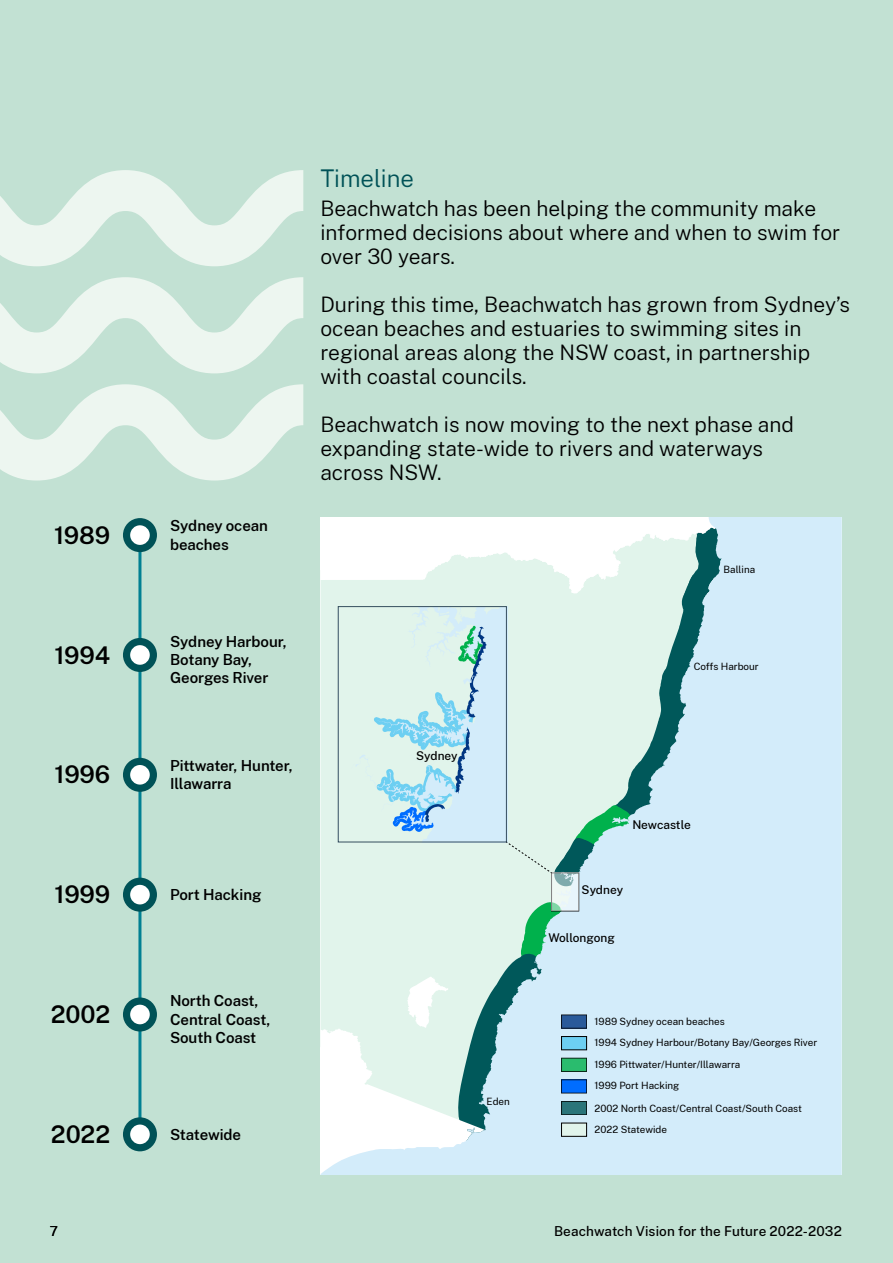
<style>
.page{position:relative;width:893px;height:1263px;background:#c2e1d3}
.page>*{position:absolute;margin:0;border:0;box-sizing:border-box;transform-origin:0 0}
.Heading_2__H2{font:600 24px "Public Sans";letter-spacing:-.005em;color:#000}
.Heading_2__H2-2{font:300 24px "Public Sans";letter-spacing:-.005em;color:#005257}
.Pull-Quote{font:300 21px/24px "Public Sans";color:#000}
._01_C_Infographic_te{font:600 15px/18.3px "Public Sans";letter-spacing:-.005em;color:#000}
.t1{font:500 13.5px "Public Sans";letter-spacing:.01em;color:#000}
.t2{font:13.5px "Public Sans";color:#000}
.t3{font:500 11.85px "Public Sans";letter-spacing:-.005em;color:#000}
.t4{font:9.9px/21.8px "Public Sans";color:#000}
</style>
<div class="page">
<div style="left:321px;top:517px;width:521px;height:657px;background:#d3ecfa"></div>
<svg style="left:321px;top:897px;width:250px;height:277px"></svg>
<svg style="left:551px;top:886px;width:28px;height:25px"></svg>
<div style="left:561px;top:1101px;width:26px;height:14px;background:#2a757a"></div>
<div style="left:561px;top:1101px;width:26px;height:14px;border:1px solid #000"></div>
<div style="left:561px;top:1058px;width:26px;height:13px;background:#2abc6e"></div>
<div style="left:561px;top:1058px;width:26px;height:13px;border:1px solid #000"></div>
<div style="left:561px;top:1123px;width:26px;height:13px;background:#e1f4eb"></div>
<div style="left:561px;top:1123px;width:26px;height:13px;border:1px solid #000"></div>
<div style="left:561px;top:1080px;width:26px;height:13px;background:#006dff"></div>
<div style="left:561px;top:1015px;width:26px;height:13px;background:#2a5a9a"></div>
<div style="left:561px;top:1015px;width:26px;height:13px;border:1px solid #000"></div>
<div style="left:561px;top:1036px;width:26px;height:14px;background:#6dcff2"></div>
<div style="left:561px;top:1036px;width:26px;height:14px;border:1px solid #000"></div>
<svg style="left:321px;top:517px;width:404px;height:369px"></svg>
<svg style="left:0;top:170px;width:303px;height:96px"></svg>
<svg style="left:0;top:277px;width:303px;height:96px"></svg>
<svg style="left:0;top:384px;width:303px;height:96px"></svg>
<hr style="left:138px;top:521px;width:3px;height:613px;background:#008092">
<div style="left:123px;top:518px;width:34px;height:34px;background:#005257;border-radius:50%"></div>
<div style="left:130px;top:525px;width:20px;height:20px;background:#fff;border-radius:50%"></div>
<div style="left:123px;top:638px;width:34px;height:34px;background:#005257;border-radius:50%"></div>
<div style="left:130px;top:645px;width:20px;height:20px;background:#fff;border-radius:50%"></div>
<div style="left:123px;top:758px;width:34px;height:34px;background:#005257;border-radius:50%"></div>
<div style="left:130px;top:765px;width:20px;height:20px;background:#fff;border-radius:50%"></div>
<div style="left:123px;top:878px;width:34px;height:34px;background:#005257;border-radius:50%"></div>
<div style="left:130px;top:885px;width:20px;height:19px;background:#fff;border-radius:50%"></div>
<div style="left:123px;top:997px;width:34px;height:34px;background:#005257;border-radius:50%"></div>
<div style="left:130px;top:1005px;width:20px;height:19px;background:#fff;border-radius:50%"></div>
<div style="left:123px;top:1117px;width:34px;height:34px;background:#005257;border-radius:50%"></div>
<div style="left:130px;top:1124px;width:20px;height:20px;background:#fff;border-radius:50%"></div>
<h2 class="Heading_2__H2" style="left:54px;top:518px;width:58px">1989</h2>
<p class="_01_C_Infographic_te" style="left:170px;top:516px;width:99px">Sydney ocean beaches</p>
<h2 class="Heading_2__H2" style="left:54px;top:638px;width:57px">1994</h2>
<p class="_01_C_Infographic_te" style="left:170px;top:631px;width:118px">Sydney Harbour,<br>Botany Bay,<br>Georges River</p>
<h2 class="Heading_2__H2" style="left:54px;top:757px;width:57px">1996</h2>
<p class="_01_C_Infographic_te" style="left:170px;top:756px;width:124px">Pittwater, Hunter,<br>Illawarra</p>
<h2 class="Heading_2__H2" style="left:54px;top:877px;width:57px">1999</h2>
<p class="_01_C_Infographic_te" style="left:170px;top:884px;width:93px">Port Hacking</p>
<h2 class="Heading_2__H2" style="left:51px;top:997px;width:61px">2002</h2>
<p class="_01_C_Infographic_te" style="left:170px;top:991px;width:102px">North Coast,<br>Central Coast,<br>South Coast</p>
<h2 class="Heading_2__H2" style="left:51px;top:1117px;width:61px">2022</h2>
<p class="_01_C_Infographic_te" style="left:170px;top:1124px;width:73px">Statewide</p>
<h2 class="Heading_2__H2-2" style="left:320px;top:162px;width:95px">Timeline</h2>
<p class="Pull-Quote" style="left:320px;top:195px;width:522px">Beachwatch has been helping the community make informed decisions about where and when to swim for over 30 years.</p>
<p class="Pull-Quote" style="left:320px;top:291px;width:531px">During this time, Beachwatch has grown from Sydney’s ocean beaches and estuaries to swimming sites in regional areas along the NSW coast, in partnership with coastal councils.</p>
<p class="Pull-Quote" style="left:320px;top:411px;width:475px">Beachwatch is now moving to the next phase and expanding state-wide to rivers and waterways across NSW.</p>
<p class="t4" style="left:724px;top:558px;width:33px">Ballina</p>
<p class="t3" style="left:416px;top:748px;width:43px">Sydney</p>
<p class="t4" style="left:487px;top:1090px;width:25px">Eden</p>
<p class="t4" style="left:694px;top:655px;width:67px">Coffs Harbour</p>
<p class="t3" style="left:632px;top:816px;width:60px">Newcastle</p>
<p class="t3" style="left:582px;top:881px;width:43px">Sydney</p>
<p class="t3" style="left:548px;top:930px;width:68px">Wollongong</p>
<p class="t4" style="left:594px;top:1010px;width:224px">1989 Sydney ocean beaches<br>1994 Sydney Harbour/Botany Bay/Georges River</p>
<p class="t4" style="left:594px;top:1074px;width:86px">1999 Port Hacking</p>
<p class="t4" style="left:594px;top:1053px;width:147px">1996 Pittwater/Hunter/Illawarra</p>
<p class="t4" style="left:594px;top:1096px;width:209px">2002 North Coast/Central Coast/South Coast</p>
<p class="t4" style="left:594px;top:1118px;width:74px">2022 Statewide</p>
<p class="t2" style="left:50px;top:1221px;width:10px">7</p>
<p class="t1" style="left:554px;top:1221px;width:289px">Beachwatch Vision for the Future 2022-2032</p>
</div>
